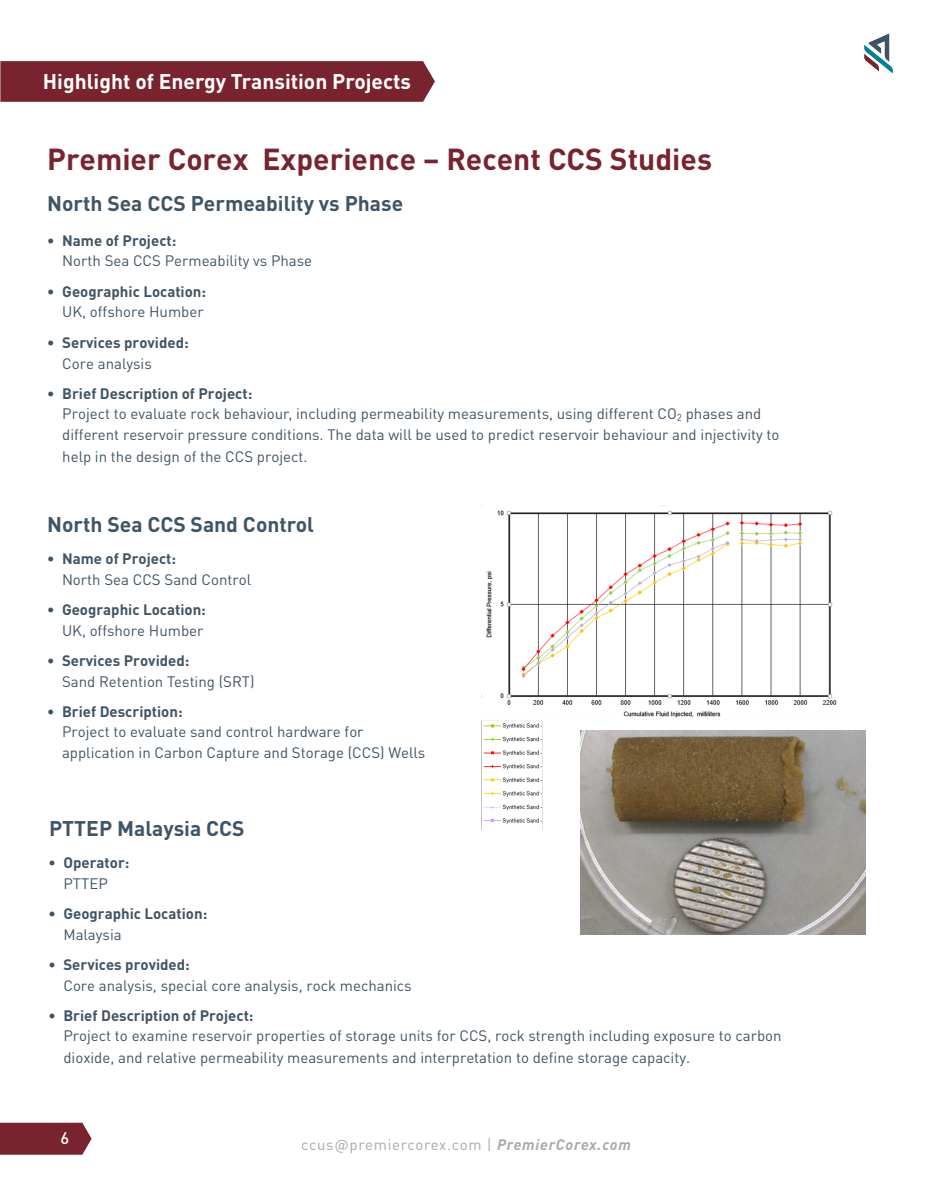
<style>
.page{position:relative;width:932px;height:1202px;background:#fff}
.page>*{position:absolute;margin:0;border:0;box-sizing:border-box;transform-origin:0 0}
.Paragraph_Titles{font:700 30px "DIN Pro";color:#79232e}
.Paragraph_Titles-2{font:700 21px "DIN Pro";color:#3f5465}
.Paragraph_Titles-3{font:700 21px "DIN Pro";color:#fff}
.t1{font:500 16.5px "DIN Pro";color:#fff}
.Bullets{font:15px/21px "DIN Pro";color:#3f5465}
.Bullets-2{font:700 15px/21px "DIN Pro";color:#3f5465;text-align:right}
.t2{font:15px "DIN Pro";letter-spacing:.05em;color:#a8a9ad}
.s1{font-weight:700}
.s2{font-weight:400}
.s3{font-weight:700;font-style:italic}
</style>
<div class="page">
<div style="left:0;top:61px;width:435px;height:41px;background:#79232e"></div>
<img style="left:481px;top:505px;width:356px;height:324px">
<img style="left:580px;top:730px;width:285px;height:205px">
<img style="left:864px;top:33px;width:29px;height:41px">
<svg style="left:0;top:1122px;width:92px;height:32px;background:#83333d"></svg>
<p class="Paragraph_Titles-3" style="left:43px;top:64px;width:369px">Highlight of Energy Transition Projects</p>
<p class="Paragraph_Titles" style="left:47px;top:135px;width:666px">Premier Corex Experience – Recent CCS Studies</p>
<p class="Paragraph_Titles-2" style="left:47px;top:186px;width:357px">North Sea CCS Permeability vs Phase</p>
<p class="Bullets" style="left:62px;top:228px;width:251px;text-indent:-15px"><span class="s1">• Name of Project:<br></span>North Sea CCS Permeability vs Phase</p>
<p class="Bullets-2" style="left:47px;top:279px;width:160px">• Geographic Location:<br><span class="s2">UK, offshore Humber</span></p>
<p class="Bullets-2" style="left:62px;top:330px;width:128px;text-align:left;text-indent:-15px">• Services provided:<br><span class="s2">Core analysis</span></p>
<p class="Bullets" style="left:62px;top:381px;width:718px;text-indent:-15px"><span class="s1">• Brief Description of Project:<br></span>Project to evaluate rock behaviour, including permeability measurements, using different CO<sub>2</sub> phases and different reservoir pressure conditions. The data will be used to predict reservoir behaviour and injectivity to help in the design of the CCS project.</p>
<p class="Paragraph_Titles-2" style="left:47px;top:507px;width:268px">North Sea CCS Sand Control</p>
<p class="Bullets" style="left:62px;top:546px;width:191px;text-indent:-15px"><span class="s1">• Name of Project:<br></span>North Sea CCS Sand Control</p>
<p class="Bullets-2" style="left:47px;top:597px;width:160px">• Geographic Location:<br><span class="s2">UK, offshore Humber</span></p>
<p class="Bullets" style="left:62px;top:648px;width:194px;text-indent:-15px"><span class="s1">• Services Provided:<br></span>Sand Retention Testing (SRT)</p>
<p class="Bullets" style="left:62px;top:700px;width:365px;line-height:20.5px;text-indent:-15px"><span class="s1">• Brief Description:<br></span>Project to evaluate sand control hardware for application in Carbon Capture and Storage (CCS) Wells</p>
<p class="Paragraph_Titles-2" style="left:49px;top:810px;width:197px">PTTEP Malaysia CCS</p>
<p class="Bullets-2" style="left:48px;top:850px;width:82px;text-align:center">• Operator:<br><span class="s2">PTTEP</span></p>
<p class="Bullets-2" style="left:63px;top:901px;width:145px;text-align:left;text-indent:-15px">• Geographic Location:<br><span class="s2">Malaysia</span></p>
<p class="Bullets" style="left:63px;top:952px;width:350px;text-indent:-15px"><span class="s1">• Services provided:<br></span>Core analysis, special core analysis, rock mechanics</p>
<p class="Bullets" style="left:63px;top:1004px;width:719px;line-height:20.1px;text-indent:-15px"><span class="s1">• Brief Description of Project:<br></span>Project to examine reservoir properties of storage units for CCS, rock strength including exposure to carbon</p>
<p class="Bullets" style="left:63px;top:1045px;width:628px">dioxide, and relative permeability measurements and interpretation to define storage capacity.</p>
<p class="t1" style="left:60px;top:1124px;width:10px">6</p>
<p class="t2" style="left:301px;top:1132px;width:331px">ccus@premiercorex.com | <span class="s3">PremierCorex.com</span></p>
</div>
